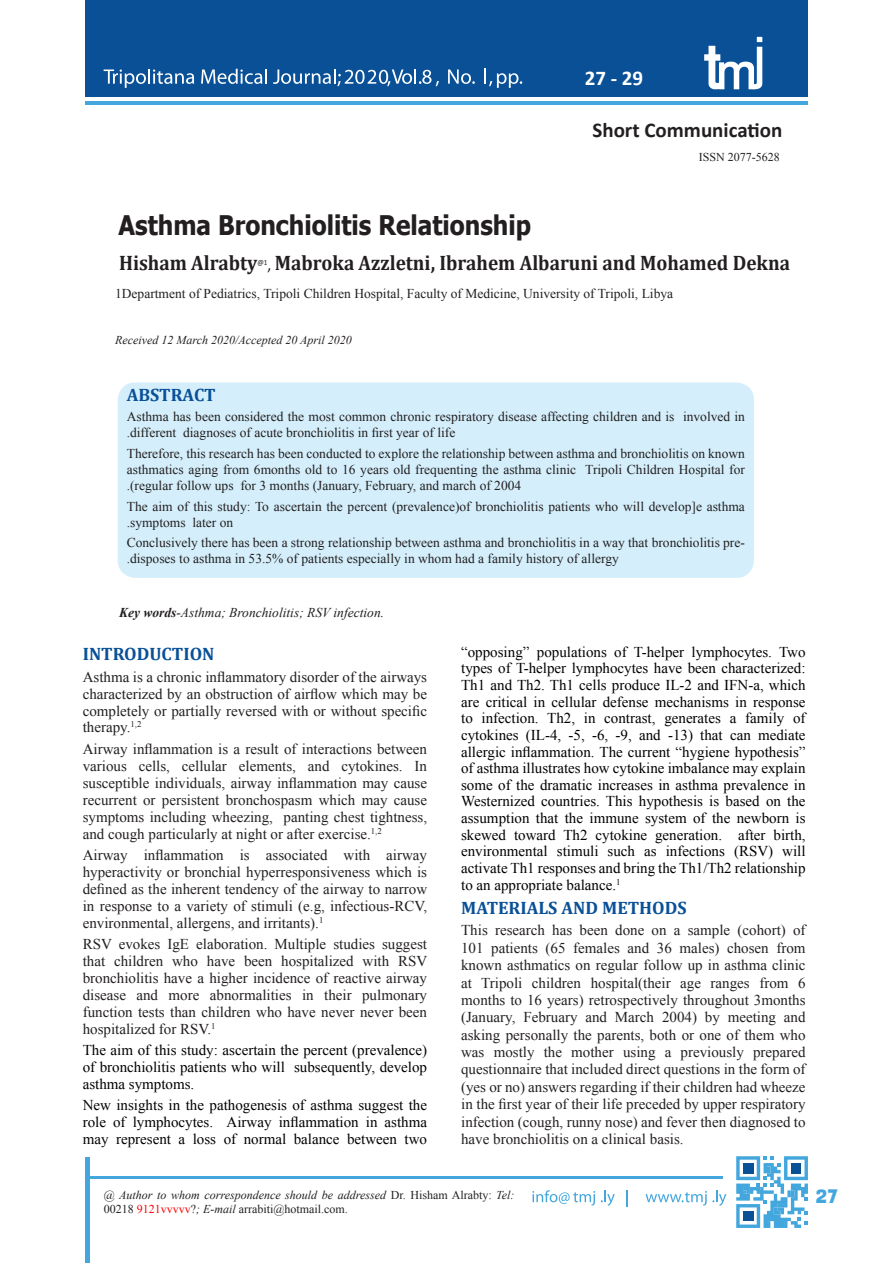
<style>
.page{position:relative;width:893px;height:1263px;background:#fff}
.page>*{position:absolute;margin:0;border:0;box-sizing:border-box;transform-origin:0 0}
.عادي_wrd_3{font:700 27px "Tahoma";color:#231f20;scale:.9 1}
.عادي_wrd_3-2{font:700 21px "Cambria";color:#231f20;scale:.92 1}
.عادي{font:700 21px "Calibri";color:#231f20}
.paper_title{font:700 21px "Calibri";color:#fff}
.نص_أساسي{font:700 18px "Cambria";color:#095097}
.t1{font:800 18px "Abdo Master";color:#43a7dd}
.t2{font:15px/17px "Times New Roman";color:#231f20;text-align:justify}
.t3{font:15px/16.6px "Times New Roman";color:#000;text-align:justify}
.نص_أساسي-2{font:13.5px/16.2px "Times New Roman";color:#231f20}
.عادي_wrd_3-3{font:13.5px "Times New Roman";color:#231f20}
.t4{font:italic 13.5px "Times New Roman";color:#231f20}
.t5{font:italic 12px/14.4px "Times New Roman";color:#231f20}
.عادي-2{font:12px "Times New Roman";color:#231f20}
.s1{font-family:"Calibri";font-weight:400;font-size:16.5px}
.s2{font-weight:700}
.s3{font-style:normal}
.s4{font-style:normal;color:#f00}
</style>
<div class="page">
<div style="left:85px;top:1157px;width:5px;height:106px;background:#43a7dd"></div>
<hr style="left:85px;top:1176px;width:638px;height:3px;background:#43a7dd">
<svg style="left:736px;top:1156px;width:72px;height:72px"></svg>
<div style="left:118px;top:382px;width:636px;height:196px;background:#d4effb;border-radius:18px"></div>
<hr style="left:85px;top:101px;width:723px;height:4px;background:#43a7dd">
<div style="left:85px;top:0;width:723px;height:97px;background:#095097"></div>
<svg style="left:704px;top:37px;width:58px;height:52px"></svg>
<svg style="left:532px;top:1190px;width:63px;height:15px"></svg>
<svg style="left:601px;top:1190px;width:14px;height:16px"></svg>
<svg style="left:626px;top:1190px;width:1px;height:16px"></svg>
<svg style="left:646px;top:1190px;width:80px;height:16px"></svg>
<svg style="left:104px;top:69px;width:90px;height:19px"></svg>
<svg style="left:201px;top:69px;width:66px;height:15px"></svg>
<svg style="left:448px;top:70px;width:27px;height:14px"></svg>
<svg style="left:484px;top:69px;width:38px;height:19px"></svg>
<svg style="left:273px;top:69px;width:166px;height:17px"></svg>
<p class="paper_title" style="left:585px;top:65px;width:60px">27 - 29</p>
<p class="عادي" style="left:592px;top:117px;width:191px">Short Communication</p>
<p class="عادي-2" style="left:699px;top:149px;width:83px">ISSN 2077-5628</p>
<p class="عادي_wrd_3" style="left:119px;top:206px;width:460px">Asthma Bronchiolitis Relationship</p>
<p class="عادي_wrd_3-2" style="left:119px;top:250px;width:731px">Hisham Alrabty<sup>@1</sup><span class="s1">,</span> Mabroka Azzletni, Ibrahem Albaruni and Mohamed Dekna</p>
<p class="عادي_wrd_3-3" style="left:115px;top:285px;width:559px">1Department of Pediatrics, Tripoli Children Hospital, Faculty of Medicine, University of Tripoli, Libya</p>
<p class="t5" style="left:115px;top:332px;width:238px">Received 12 March 2020/Accepted 20 April 2020</p>
<p class="نص_أساسي" style="left:127px;top:384px;width:91px">ABSTRACT</p>
<p class="نص_أساسي-2" style="left:127px;top:408px;width:620px">Asthma has been considered the most common chronic respiratory disease affecting children and is involved in .different diagnoses of acute bronchiolitis in first year of life</p>
<p class="نص_أساسي-2" style="left:127px;top:445px;width:620px;text-align:justify">Therefore, this research has been conducted to explore the relationship between asthma and bronchiolitis on known asthmatics aging from 6months old to 16 years old frequenting the asthma clinic Tripoli Children Hospital for .)regular follow ups for 3 months (January, February, and march of 2004</p>
<p class="نص_أساسي-2" style="left:127px;top:498px;width:620px">The aim of this study: To ascertain the percent (prevalence)of bronchiolitis patients who will develop]e asthma .symptoms later on</p>
<p class="نص_أساسي-2" style="left:127px;top:534px;width:620px">Conclusively there has been a strong relationship between asthma and bronchiolitis in a way that bronchiolitis pre-.disposes to asthma in 53.5% of patients especially in whom had a family history of allergy</p>
<p class="t4" style="left:119px;top:603px;width:267px"><span class="s2">Key words</span>-Asthma; Bronchiolitis; RSV infection.</p>
<p class="نص_أساسي" style="left:83px;top:643px;width:133px">INTRODUCTION</p>
<p class="t2" style="left:83px;top:668px;width:346px">Asthma is a chronic inflammatory disorder of the airways characterized by an obstruction of airflow which may be completely or partially reversed with or without specific therapy.<sup>1,2</sup></p>
<p class="t2" style="left:83px;top:740px;width:346px">Airway inflammation is a result of interactions between various cells, cellular elements, and cytokines. In susceptible individuals, airway inflammation may cause recurrent or persistent bronchospasm which may cause symptoms including wheezing, panting chest tightness, and cough particularly at night or after exercise.<sup>1,2</sup></p>
<p class="t2" style="left:83px;top:846px;width:346px">Airway inflammation is associated with airway hyperactivity or bronchial hyperresponsiveness which is defined as the inherent tendency of the airway to narrow in response to a variety of stimuli (e.g, infectious-RCV, environmental, allergens, and irritants).<sup>1</sup></p>
<p class="t2" style="left:83px;top:935px;width:346px">RSV evokes IgE elaboration. Multiple studies suggest that children who have been hospitalized with RSV bronchiolitis have a higher incidence of reactive airway disease and more abnormalities in their pulmonary function tests than children who have never never been hospitalized for RSV.<sup>1</sup></p>
<p class="t3" style="left:83px;top:1041px;width:346px">The aim of this study: ascertain the percent (prevalence) of bronchiolitis patients who will subsequently, develop asthma symptoms.</p>
<p class="t3" style="left:83px;top:1096px;width:346px">New insights in the pathogenesis of asthma suggest the role of lymphocytes. Airway inflammation in asthma may represent a loss of normal balance between two</p>
<p class="t3" style="left:461px;top:643px;width:346px">“opposing” populations of T-helper lymphocytes. Two types of T-helper lymphocytes have been characterized:<br>Th1 and Th2. Th1 cells produce IL-2 and IFN-a, which are critical in cellular defense mechanisms in response to infection. Th2, in contrast, generates a family of cytokines (IL-4, -5, -6, -9, and -13) that can mediate allergic inflammation. The current “hygiene hypothesis” of asthma illustrates how cytokine imbalance may explain some of the dramatic increases in asthma prevalence in Westernized countries. This hypothesis is based on the assumption that the immune system of the newborn is skewed toward Th2 cytokine generation. after birth, environmental stimuli such as infections (RSV) will activate Th1 responses and bring the Th1/Th2 relationship to an appropriate balance.<sup>1</sup></p>
<p class="نص_أساسي" style="left:461px;top:897px;width:227px">MATERIALS AND METHODS</p>
<p class="t2" style="left:461px;top:921px;width:346px;line-height:17.4px">This research has been done on a sample (cohort) of 101 patients (65 females and 36 males) chosen from known asthmatics on regular follow up in asthma clinic at Tripoli children hospital(their age ranges from 6 months to 16 years) retrospectively throughout 3months (January, February and March 2004) by meeting and asking personally the parents, both or one of them who was mostly the mother using a previously prepared questionnaire that included direct questions in the form of (yes or no) answers regarding if their children had wheeze in the first year of their life preceded by upper respiratory infection (cough, runny nose) and fever then diagnosed to have bronchiolitis on a clinical basis.</p>
<p class="t5" style="left:104px;top:1187px;width:412px">@ Author to whom correspondence should be addressed <span class="s3">Dr. Hisham Alrabty:</span> Tel:<br><span class="s3">00218</span> <span class="s4">9121vvvvv</span><span class="s3">?</span>; E-mail <span class="s3">arrabiti@hotmail.com.</span></p>
<p class="t1" style="left:815px;top:1187px;width:25px">27</p>
</div>
